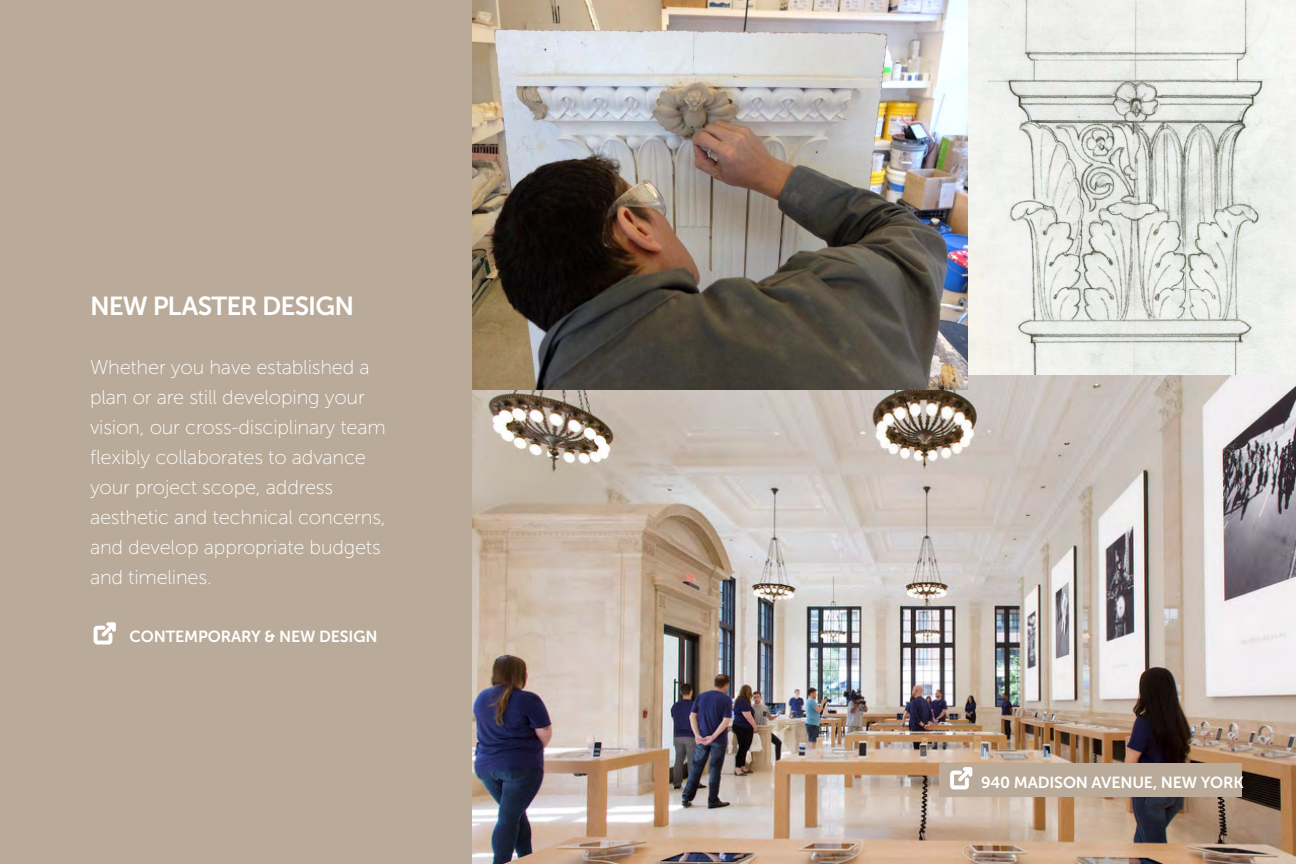
<style>
.page{position:relative;width:1296px;height:864px;background:#fff}
.page>*{position:absolute;margin:0;border:0;box-sizing:border-box;transform-origin:0 0}
.t1{font:26px "Museo Sans 700";letter-spacing:-.035em;color:#fff}
.t2{font:20px/30px "Museo Sans 100";letter-spacing:-.01em;color:#fff}
.t3{font:16px "Museo Sans 700";letter-spacing:-.01em;color:#fff}
</style>
<div class="page">
<img style="left:968px;top:0;width:328px;height:376px">
<img style="left:472px;top:376px;width:824px;height:488px">
<img style="left:472px;top:0;width:496px;height:389px">
<div style="left:940px;top:763px;width:302px;height:33px;background:#b9aa99"></div>
<div style="left:0;top:0;width:472px;height:864px;background:#b9aa99"></div>
<svg style="left:950px;top:767px;width:23px;height:23px"></svg>
<svg style="left:93px;top:622px;width:23px;height:23px"></svg>
<h1 class="t1" style="left:90px;top:291px;width:266px">NEW PLASTER DESIGN</h1>
<p class="t2" style="left:90px;top:353px;width:297px">Whether you have established a plan or are still developing your vision, our cross-disciplinary team flexibly collaborates to advance your project scope, address aesthetic and technical concerns, and develop appropriate budgets and timelines.</p>
<p class="t3" style="left:130px;top:627px;width:249px">CONTEMPORARY &amp; NEW DESIGN</p>
<p class="t3" style="left:981px;top:773px;width:264px">940 MADISON AVENUE, NEW YORK</p>
</div>
